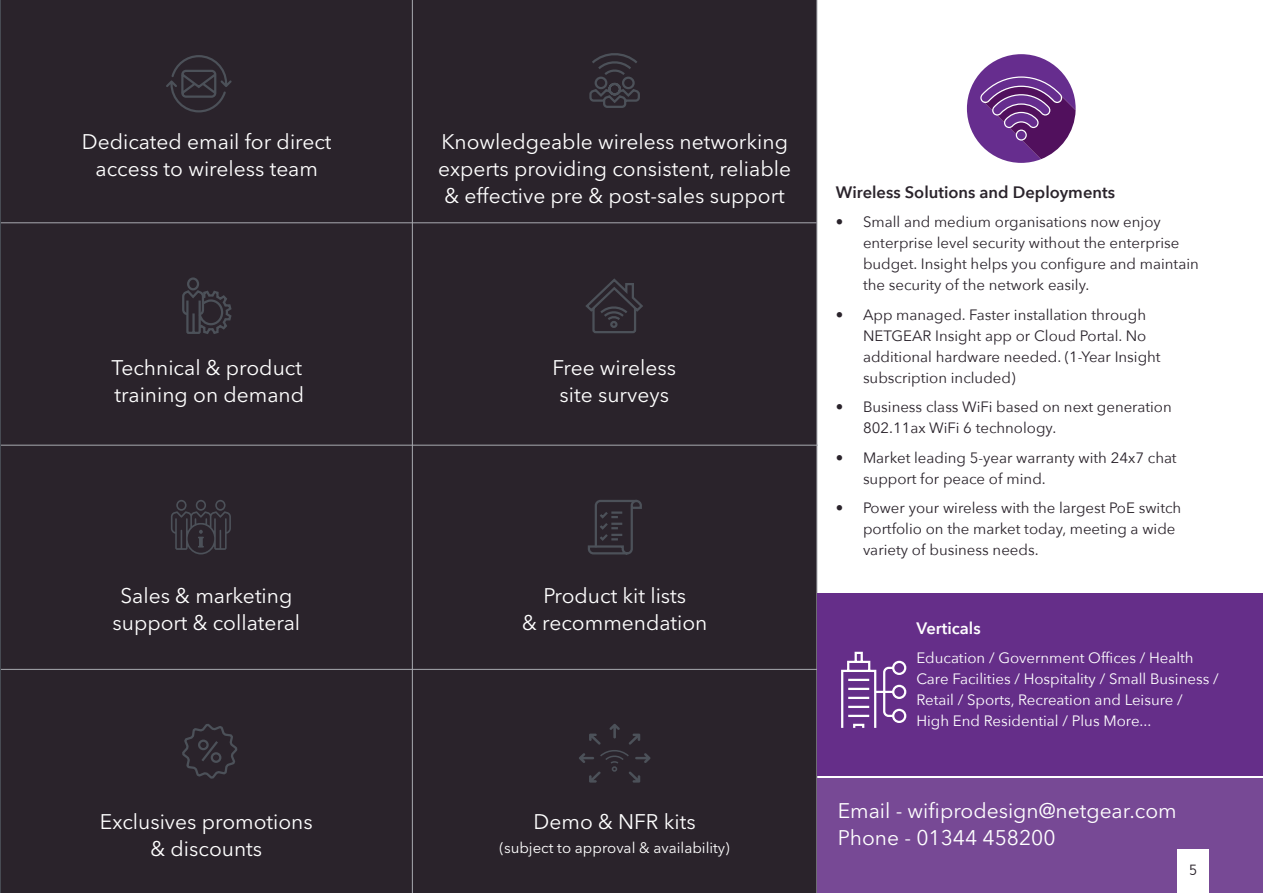
<style>
.page{position:relative;width:1263px;height:893px;background:#fff}
.page>*{position:absolute;margin:0;border:0;box-sizing:border-box;transform-origin:0 0}
.t1{font:21px/27px "Avenir Next LT Pro";color:#fff;text-align:center}
.t2{font:600 16.5px "Avenir Next";color:#2a232b}
.t3{font:600 16.5px "Avenir Next";color:#fff}
.t4{font:15px/21px "Avenir Next";color:#2a232b}
.t5{font:15px/21px "Avenir Next";color:#fff}
.t6{font:15px "Avenir Next LT Pro";color:#fff}
.t7{font:13.5px "Taub Sans";color:#2a232b}
</style>
<div class="page">
<div style="left:0;top:0;width:817px;height:893px;background:#2a232b"></div>
<hr style="left:412px;top:0;width:1px;height:893px;background:#a8aab0">
<hr style="left:816px;top:0;width:1px;height:893px;background:#a8aab0">
<hr style="left:1px;top:222px;width:815px;height:1px;background:#a8aab0">
<hr style="left:1px;top:669px;width:817px;height:1px;background:#a8aab0">
<hr style="left:1px;top:445px;width:817px;height:1px;background:#a8aab0">
<hr style="left:0;top:0;width:1px;height:893px;background:#4c5159">
<div style="left:817px;top:779px;width:446px;height:114px;background:#774995"></div>
<div style="left:817px;top:594px;width:446px;height:182px;background:#652e89"></div>
<div style="left:1177px;top:849px;width:32px;height:44px;background:#fff"></div>
<svg style="left:589px;top:53px;width:51px;height:55px"></svg>
<svg style="left:182px;top:277px;width:50px;height:57px"></svg>
<svg style="left:171px;top:500px;width:60px;height:54px"></svg>
<svg style="left:182px;top:724px;width:56px;height:55px"></svg>
<svg style="left:588px;top:499px;width:54px;height:56px"></svg>
<svg style="left:585px;top:278px;width:58px;height:56px"></svg>
<svg style="left:579px;top:724px;width:72px;height:59px"></svg>
<svg style="left:166px;top:55px;width:66px;height:57px"></svg>
<svg style="left:967px;top:54px;width:109px;height:109px"></svg>
<svg style="left:841px;top:651px;width:66px;height:77px"></svg>
<p class="t1" style="left:82px;top:128px;width:251px">Dedicated email for direct access to wireless team</p>
<p class="t1" style="left:111px;top:354px;width:194px;text-align:left">Technical &amp; product training on demand</p>
<p class="t1" style="left:113px;top:582px;width:189px">Sales &amp; marketing support &amp; collateral</p>
<p class="t1" style="left:100px;top:808px;width:214px">Exclusives promotions &amp; discounts</p>
<p class="t1" style="left:438px;top:128px;width:354px">Knowledgeable wireless networking experts providing consistent, reliable &amp; effective pre &amp; post-sales support</p>
<p class="t1" style="left:552px;top:354px;width:125px">Free wireless site surveys</p>
<p class="t1" style="left:522px;top:582px;width:187px">Product kit lists<br>&amp; recommendation</p>
<p class="t1" style="left:533px;top:808px;width:164px">Demo &amp; NFR kits</p>
<p class="t6" style="left:499px;top:838px;width:232px">(subject to approval &amp; availability)</p>
<p class="t2" style="left:836px;top:178px;width:280px">Wireless Solutions and Deployments</p>
<p class="t4" style="left:863px;top:211px;width:337px;text-indent:-27px">• Small and medium organisations now enjoy enterprise level security without the enterprise budget. Insight helps you configure and maintain the security of the network easily.</p>
<p class="t4" style="left:863px;top:304px;width:299px;text-indent:-27px">• App managed. Faster installation through NETGEAR Insight app or Cloud Portal. No additional hardware needed. (1-Year Insight subscription included)</p>
<p class="t4" style="left:863px;top:396px;width:310px;text-indent:-27px">• Business class WiFi based on next generation<br>802.11ax WiFi 6 technology.</p>
<p class="t4" style="left:863px;top:447px;width:315px;text-indent:-27px">• Market leading 5-year warranty with 24x7 chat support for peace of mind.</p>
<p class="t4" style="left:863px;top:497px;width:320px;text-indent:-27px">• Power your wireless with the largest PoE switch portfolio on the market today, meeting a wide variety of business needs.</p>
<p class="t3" style="left:916px;top:614px;width:66px">Verticals</p>
<p class="t5" style="left:916px;top:647px;width:304px">Education / Government Offices / Health Care Facilities / Hospitality / Small Business / Retail / Sports, Recreation and Leisure / High End Residential / Plus More...</p>
<p class="t1" style="left:838px;top:797px;width:340px;text-align:left">Email - wifiprodesign@netgear.com<br>Phone - 01344 458200</p>
<p class="t7" style="left:1189px;top:861px;width:9px">5</p>
</div>
